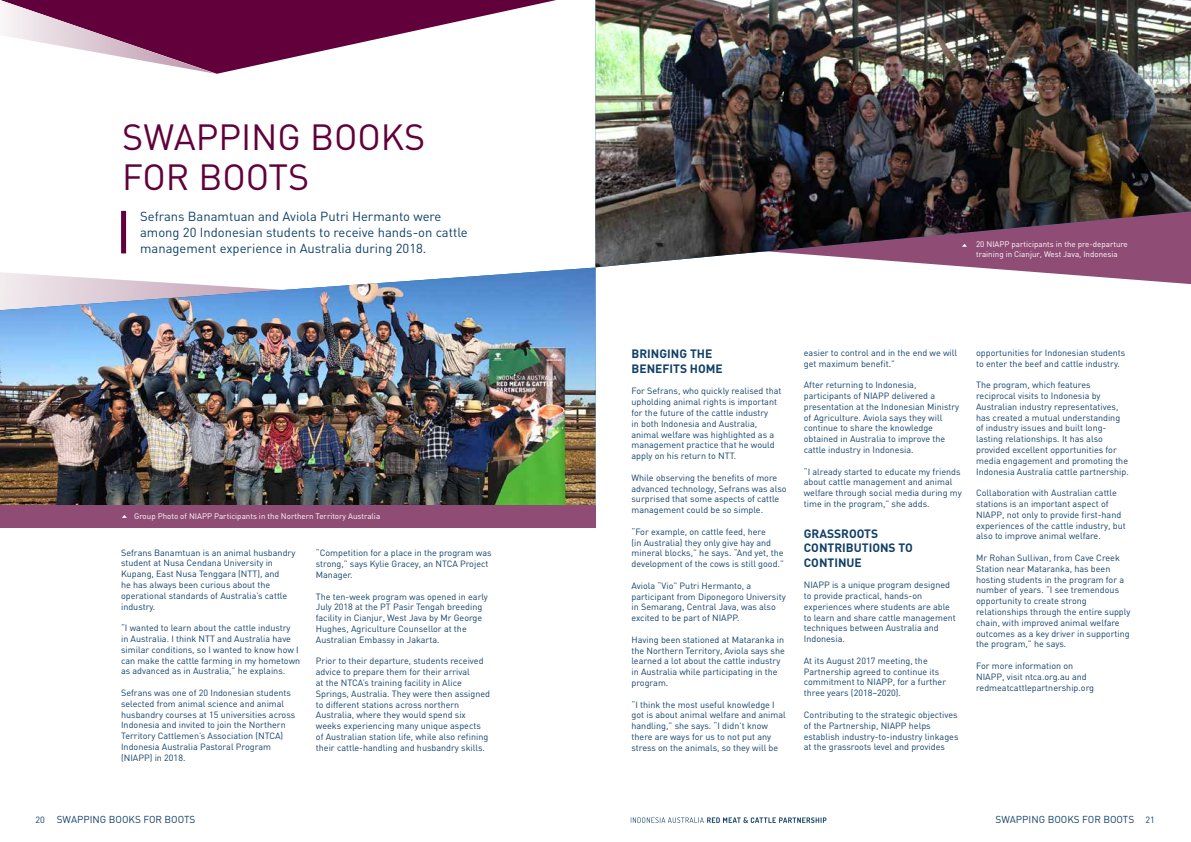
<style>
.page{position:relative;width:1191px;height:842px;background:#fff}
.page>*{position:absolute;margin:0;border:0;box-sizing:border-box;transform-origin:0 0}
.t1{font:36px/40px "DIN";color:#61003b}
.t2{font:13px/15.6px "DIN";color:#114069}
.t3{font:700 12px/14.4px "DIN";color:#114069}
.t4{font:10px "DIN";color:#114069}
.t5{font:9px/10.8px "DIN";color:#114069}
.t6{font:8px/9.6px "DIN";color:#fff}
.s1{font-size:9px}
</style>
<div class="page">
<svg style="left:595px;top:267px;width:596px;height:17px"></svg>
<img style="left:595px;top:0;width:596px;height:267px">
<img style="left:0;top:268px;width:595px;height:237px">
<div style="left:121px;top:211px;width:5px;height:42px;background:#61003b"></div>
<svg style="left:216px;top:0;width:340px;height:74px"></svg>
<svg style="left:0;top:0;width:216px;height:74px"></svg>
<div style="left:0;top:506px;width:595px;height:22px;background:#8f4d75"></div>
<svg style="left:962px;top:244px;width:5px;height:3px"></svg>
<svg style="left:631px;top:817px;width:195px;height:6px"></svg>
<h1 class="t1" style="left:122px;top:117px;width:305px">SWAPPING BOOKS<br>FOR BOOTS</h1>
<h2 class="t2" style="left:140px;top:209px;width:329px">Sefrans Banamtuan and Aviola Putri Hermanto were among 20 Indonesian students to receive hands-on cattle management experience in Australia during 2018.</h2>
<p class="t6" style="left:134px;top:512px;width:247px">Group Photo of NIAPP Participants in the Northern Territory Australia</p>
<p class="t5" style="left:121px;top:547px;width:176px">Sefrans Banamtuan is an animal husbandry student at Nusa Cendana University in Kupang, East Nusa Tenggara (NTT), and<br>he has always been curious about the operational standards of Australia’s cattle industry.</p>
<p class="t5" style="left:121px;top:622px;width:181px">“I wanted to learn about the cattle industry<br>in Australia. I think NTT and Australia have similar conditions, so I wanted to know how I can make the cattle farming in my hometown as advanced as in Australia,” he explains.</p>
<p class="t5" style="left:121px;top:687px;width:176px">Sefrans was one of 20 Indonesian students selected from animal science and animal husbandry courses at 15 universities across Indonesia and invited to join the Northern Territory Cattlemen’s Association (NTCA)<br>Indonesia Australia Pastoral Program (NIAPP) in 2018.</p>
<p class="t5" style="left:316px;top:547px;width:177px">“Competition for a place in the program was strong,” says Kylie Gracey, an NTCA Project<br>Manager.</p>
<p class="t5" style="left:316px;top:591px;width:174px">The ten-week program was opened in early July 2018 at the PT Pasir Tengah breeding facility in Cianjur, West Java by Mr George Hughes, Agriculture Counsellor at the Australian Embassy in Jakarta.</p>
<p class="t5" style="left:316px;top:655px;width:176px">Prior to their departure, students received advice to prepare them for their arrival<br>at the NTCA’s training facility in Alice Springs, Australia. They were then assigned to different stations across northern Australia, where they would spend six weeks experiencing many unique aspects of Australian station life, while also refining their cattle-handling and husbandry skills.</p>
<p class="t6" style="left:976px;top:239px;width:153px">20 NIAPP participants in the pre-departure training in Cianjur, West Java, Indonesia</p>
<h3 class="t3" style="left:631px;top:346px;width:93px">BRINGING THE<br>BENEFITS HOME</h3>
<p class="t5" style="left:631px;top:386px;width:152px">For Sefrans, who quickly realised that upholding animal rights is important for the future of the cattle industry<br>in both Indonesia and Australia, animal welfare was highlighted as a management practice that he would apply on his return to NTT.</p>
<p class="t5" style="left:631px;top:472px;width:157px">While observing the benefits of more advanced technology, Sefrans was also surprised that some aspects of cattle management could be so simple.</p>
<p class="t5" style="left:631px;top:526px;width:154px">“For example, on cattle feed, here<br>(in Australia) they only give hay and mineral blocks,” he says. “And yet, the development of the cows is still good.”</p>
<p class="t5" style="left:631px;top:580px;width:156px">Aviola “Vio” Putri Hermanto, a participant from Diponegoro University in Semarang, Central Java, was also excited to be part of NIAPP.</p>
<p class="t5" style="left:631px;top:634px;width:155px">Having been stationed at Mataranka in the Northern Territory, Aviola says she learned a lot about the cattle industry in Australia while participating in the program.</p>
<p class="t5" style="left:631px;top:699px;width:156px">“I think the most useful knowledge I got is about animal welfare and animal handling,” she says. “I didn’t know there are ways for us to not put any stress on the animals, so they will be</p>
<p class="t5" style="left:804px;top:347px;width:155px">easier to control and in the end we will get maximum benefit.”</p>
<p class="t5" style="left:804px;top:379px;width:157px">After returning to Indonesia, participants of NIAPP delivered a presentation at the Indonesian Ministry of Agriculture. Aviola says they will continue to share the knowledge obtained in Australia to improve the cattle industry in Indonesia.</p>
<p class="t5" style="left:804px;top:466px;width:159px">“I already started to educate my friends about cattle management and animal welfare through social media during my time in the program,” she adds.</p>
<h3 class="t3" style="left:804px;top:526px;width:110px">GRASSROOTS<br>CONTRIBUTIONS TO<br>CONTINUE</h3>
<p class="t5" style="left:804px;top:579px;width:153px">NIAPP is a unique program designed to provide practical, hands-on experiences where students are able to learn and share cattle management techniques between Australia and<br>Indonesia.</p>
<p class="t5" style="left:804px;top:655px;width:144px">At its August 2017 meeting, the<br>Partnership agreed to continue its commitment to NIAPP, for a further three years (2018–2020).</p>
<p class="t5" style="left:804px;top:709px;width:156px">Contributing to the strategic objectives of the Partnership, NIAPP helps establish industry-to-industry linkages at the grassroots level and provides</p>
<p class="t5" style="left:976px;top:347px;width:151px">opportunities for Indonesian students to enter the beef and cattle industry.</p>
<p class="t5" style="left:976px;top:379px;width:154px">The program, which features reciprocal visits to Indonesia by Australian industry representatives, has created a mutual understanding of industry issues and built long&shy;lasting relationships. It has also provided excellent opportunities for media engagement and promoting the Indonesia Australia cattle partnership.</p>
<p class="t5" style="left:976px;top:487px;width:151px">Collaboration with Australian cattle stations is an important aspect of NIAPP, not only to provide first-hand experiences of the cattle industry, but also to improve animal welfare.</p>
<p class="t5" style="left:976px;top:552px;width:156px">Mr Rohan Sullivan, from Cave Creek Station near Mataranka, has been hosting students in the program for a number of years. “I see tremendous opportunity to create strong relationships through the entire supply chain, with improved animal welfare outcomes as a key driver in supporting the program,” he says.</p>
<p class="t5" style="left:976px;top:660px;width:119px">For more information on<br>NIAPP, visit ntca.org.au and redmeatcattlepartnership.org</p>
<p class="t5" style="left:35px;top:814px;width:11px">20</p>
<p class="t4" style="left:995px;top:813px;width:161px">SWAPPING BOOKS FOR BOOTS <span class="s1">21</span></p>
<p class="t4" style="left:57px;top:813px;width:140px">SWAPPING BOOKS FOR BOOTS</p>
</div>
